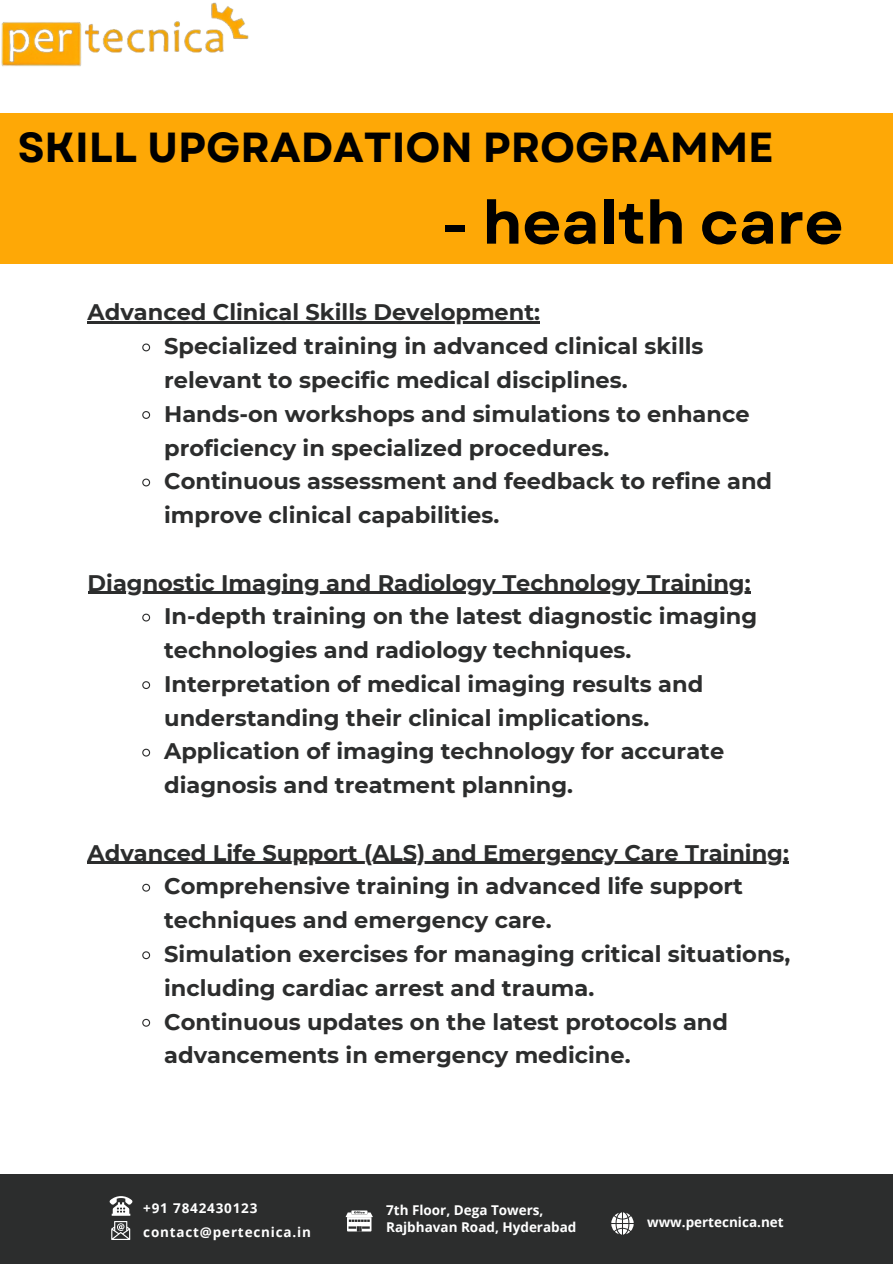
<style>
.page{position:relative;width:893px;height:1264px;background:#fff}
.page>*{position:absolute;margin:0;border:0;box-sizing:border-box;transform-origin:0 0}
.t1{font:700 60px "Garet";color:#000}
.t2{font:700 42px "Garet";color:#000}
.t3{font:700 22.5px/33.8px "Montserrat";color:#2c2d2d}
.t4{font:700 13.5px "Open Sans";color:#fff}
.t5{font:700 13.5px "Open Sans";letter-spacing:.06em;color:#fff}
</style>
<div class="page">
<img style="left:1px;top:2px;width:248px;height:65px">
<div style="left:0;top:113px;width:892px;height:151px;background:#fea806"></div>
<div style="left:0;top:1174px;width:892px;height:89px;background:#2c2d2d"></div>
<svg style="left:611px;top:1212px;width:22px;height:22px"></svg>
<svg style="left:345px;top:1210px;width:27px;height:21px"></svg>
<svg style="left:110px;top:1196px;width:22px;height:43px"></svg>
<hr style="left:88px;top:321px;width:452px;height:3px;background:#2c2d2d">
<svg style="left:142px;top:343px;width:9px;height:9px"></svg>
<svg style="left:142px;top:411px;width:9px;height:8px"></svg>
<svg style="left:142px;top:478px;width:9px;height:9px"></svg>
<hr style="left:88px;top:591px;width:662px;height:3px;background:#2c2d2d">
<svg style="left:142px;top:613px;width:9px;height:9px"></svg>
<svg style="left:142px;top:681px;width:9px;height:8px"></svg>
<svg style="left:142px;top:748px;width:9px;height:9px"></svg>
<hr style="left:88px;top:861px;width:46px;height:3px;background:#2c2d2d">
<hr style="left:134px;top:861px;width:311px;height:3px;background:#2c2d2d">
<hr style="left:445px;top:861px;width:263px;height:3px;background:#2c2d2d">
<hr style="left:708px;top:861px;width:80px;height:3px;background:#2c2d2d">
<svg style="left:142px;top:883px;width:9px;height:9px"></svg>
<svg style="left:142px;top:951px;width:9px;height:9px"></svg>
<svg style="left:142px;top:1018px;width:9px;height:9px"></svg>
<p class="t2" style="left:18px;top:117px;width:757px">SKILL UPGRADATION PROGRAMME</p>
<p class="t1" style="left:441px;top:179px;width:404px">- health care</p>
<p class="t3" style="left:88px;top:295px;width:454px">Advanced Clinical Skills Development:</p>
<p class="t3" style="left:164px;top:329px;width:541px">Specialized training in advanced clinical skills relevant to specific medical disciplines.</p>
<p class="t3" style="left:164px;top:397px;width:586px">Hands-on workshops and simulations to enhance proficiency in specialized procedures.</p>
<p class="t3" style="left:164px;top:464px;width:609px">Continuous assessment and feedback to refine and improve clinical capabilities.</p>
<p class="t3" style="left:88px;top:565px;width:664px">Diagnostic Imaging and Radiology Technology Training:</p>
<p class="t3" style="left:164px;top:599px;width:594px">In-depth training on the latest diagnostic imaging technologies and radiology techniques.</p>
<p class="t3" style="left:164px;top:667px;width:540px">Interpretation of medical imaging results and understanding their clinical implications.</p>
<p class="t3" style="left:164px;top:734px;width:561px">Application of imaging technology for accurate diagnosis and treatment planning.</p>
<p class="t3" style="left:88px;top:835px;width:702px">Advanced Life Support (ALS) and Emergency Care Training:</p>
<p class="t3" style="left:164px;top:869px;width:580px">Comprehensive training in advanced life support techniques and emergency care.</p>
<p class="t3" style="left:164px;top:937px;width:627px">Simulation exercises for managing critical situations, including cardiac arrest and trauma.</p>
<p class="t3" style="left:164px;top:1004px;width:565px">Continuous updates on the latest protocols and advancements in emergency medicine.</p>
<p class="t5" style="left:143px;top:1198px;width:116px">+91 7842430123</p>
<p class="t5" style="left:143px;top:1222px;width:169px">contact@pertecnica.in</p>
<p class="t4" style="left:386px;top:1200px;width:159px">7th Floor, Dega Towers,</p>
<p class="t4" style="left:386px;top:1217px;width:192px">Rajbhavan Road, Hyderabad</p>
<p class="t4" style="left:647px;top:1212px;width:138px">www.pertecnica.net</p>
</div>
